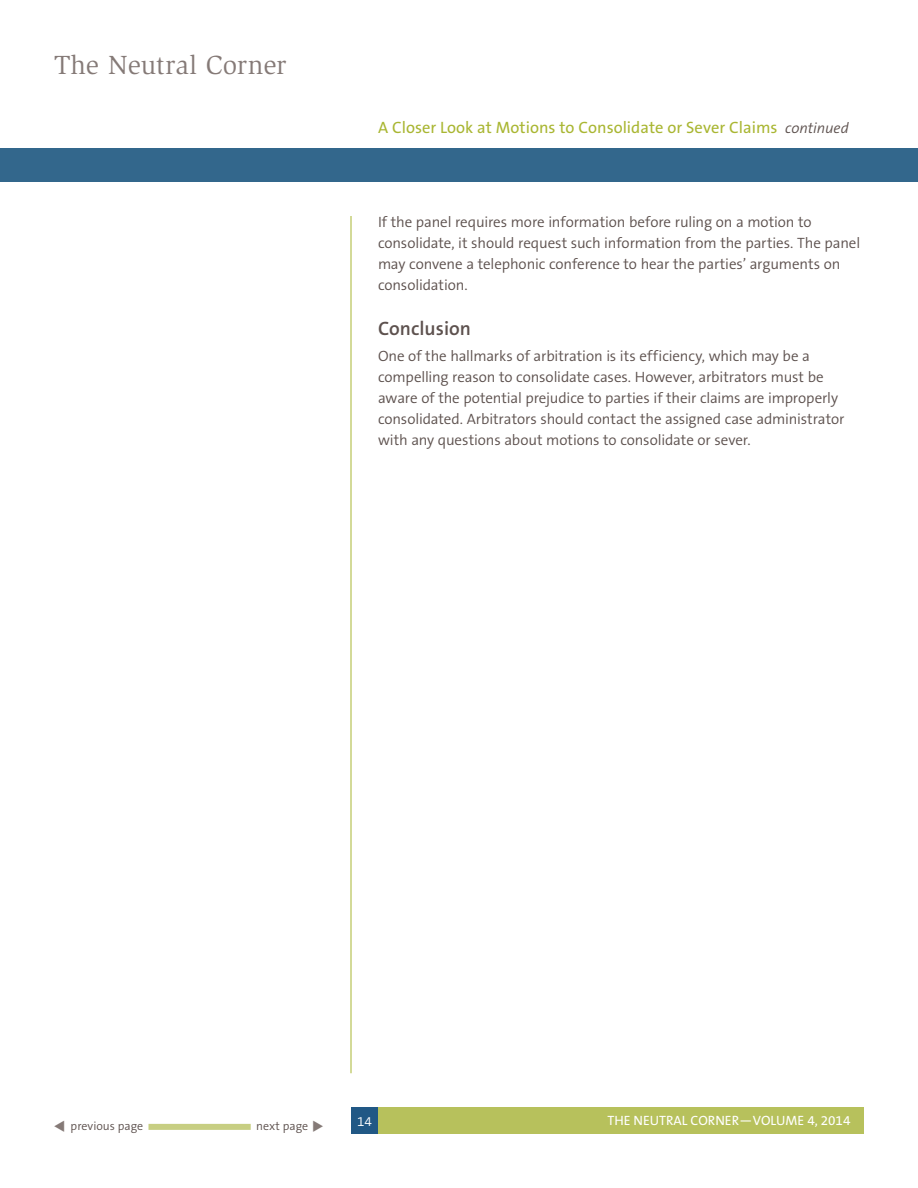
<style>
.page{position:relative;width:918px;height:1188px;background:#fff}
.page>*{position:absolute;margin:0;border:0;box-sizing:border-box;transform-origin:0 0}
.t1{font:27px "Slimbach LT";color:#857a77}
.text_head_sub{font:600 19.5px "The Sans B6";color:#5d514e}
.continued_head{font:16.5px "The Sans B5 Plain";color:#a9b632}
.text{font:300 15px/21px "The Sans B4";letter-spacing:-.005em;color:#5d514e}
.t2{font:13.5px "The Sans B5 Plain";color:#fff}
.t3{font:300 13.5px "The Sans B4";color:#fff}
.text-2{font:300 12px "The Sans B4";color:#5d514e}
.s1{font-family:"The Sans B4";font-weight:300;font-style:italic;font-size:15px;color:#5d514e}
</style>
<div class="page">
<div style="left:148px;top:1124px;width:103px;height:6px;background:#c7ce82"></div>
<div style="left:0;top:148px;width:918px;height:34px;background:#33678c"></div>
<div style="left:378px;top:1107px;width:486px;height:27px;background:#b7c15c"></div>
<div style="left:351px;top:1107px;width:27px;height:27px;background:#215885"></div>
<hr style="left:351px;top:216px;width:1px;height:857px;background:#a9b632">
<h1 class="t1" style="left:54px;top:50px;width:234px">The Neutral Corner</h1>
<p class="continued_head" style="left:378px;top:119px;width:472px">A Closer Look at Motions to Consolidate or Sever Claims <span class="s1">continued</span></p>
<p class="text" style="left:378px;top:212px;width:484px">If the panel requires more information before ruling on a motion to consolidate, it should request such information from the parties. The panel may convene a telephonic conference to hear the parties’ arguments on consolidation.</p>
<p class="text_head_sub" style="left:378px;top:318px;width:95px">Conclusion</p>
<p class="text" style="left:378px;top:345px;width:468px">One of the hallmarks of arbitration is its efficiency, which may be a compelling reason to consolidate cases. However, arbitrators must be aware of the potential prejudice to parties if their claims are improperly consolidated. Arbitrators should contact the assigned case administrator with any questions about motions to consolidate or sever.</p>
<p class="text-2" style="left:71px;top:1119px;width:74px">previous page</p>
<p class="text-2" style="left:256px;top:1119px;width:53px">next page</p>
<p class="t3" style="left:357px;top:1114px;width:16px">14</p>
<p class="t2" style="left:607px;top:1113px;width:245px">THE NEUTRAL CORNER—VOLUME 4, 2014</p>
</div>
